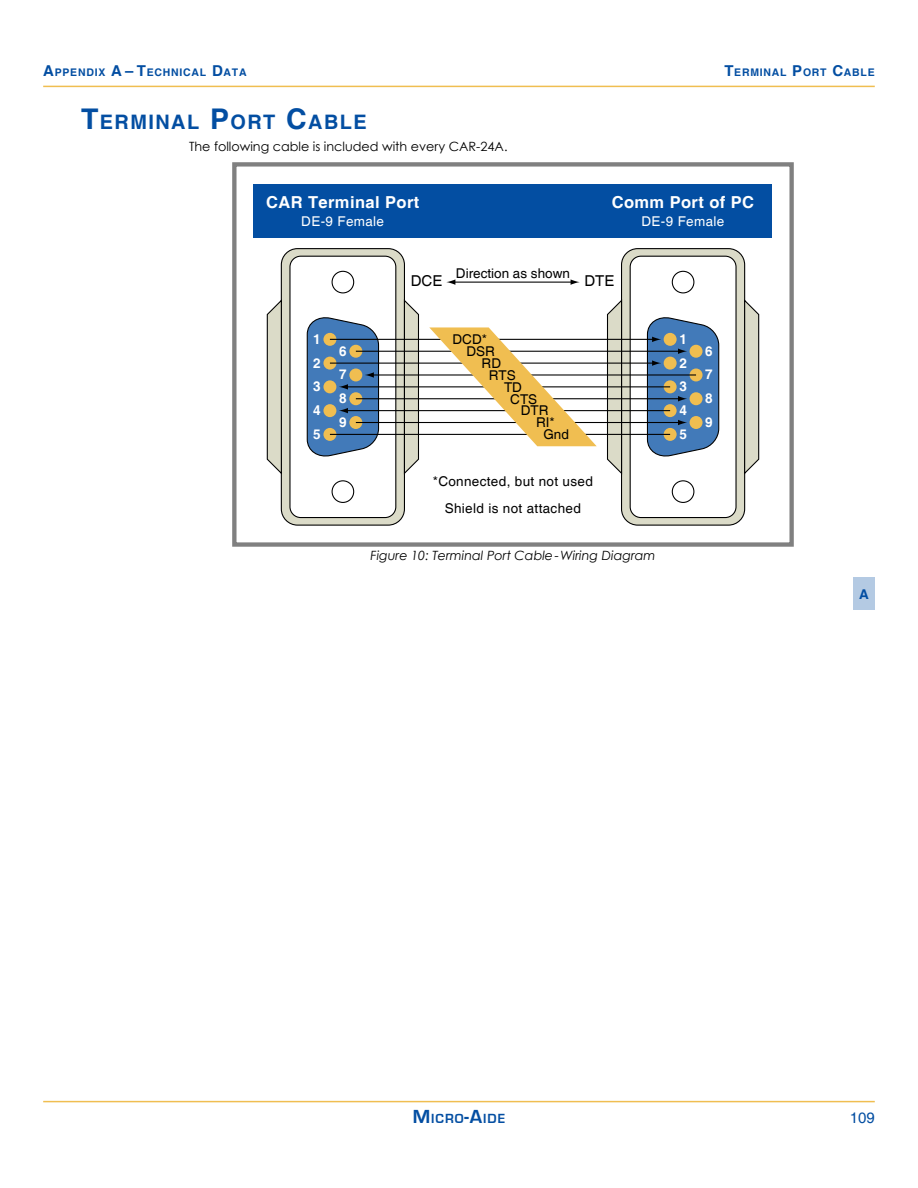
<style>
.page{position:relative;width:918px;height:1188px;background:#fff}
.page>*{position:absolute;margin:0;border:0;box-sizing:border-box;transform-origin:0 0}
.t1{font:700 19.95px "Helvetica";letter-spacing:.07em;color:#034ea2}
.t2{font:700 16.5px "Helvetica";letter-spacing:.025em;color:#fff}
.t3{font:15px "Helvetica";color:#000}
.t4{font:15px "Helvetica";color:#034ea2}
.t5{font:700 13.65px "Eurostile";letter-spacing:.07em;color:#034ea2}
.t6{font:13.5px "Helvetica";letter-spacing:.025em;color:#000}
.t7{font:13.5px "Helvetica";letter-spacing:.025em;color:#fff}
.t8{font:700 13.5px/23.7px "Helvetica";color:#fff;text-align:justify}
.t9{font:13.5px "Helvetica";color:#000}
.t10{font:700 13.5px "Helvetica";color:#034ea2}
.t11{font:12.75px "Century Gothic";color:#000}
.t12{font:italic 12.75px "Century Gothic";color:#000}
.t13{font:700 10.5px "Helvetica";letter-spacing:.07em;color:#034ea2}
.s1{font-size:15px}
.s2{font-size:28.5px}
.s3{font-size:19.5px}
</style>
<div class="page">
<hr style="left:43px;top:86px;width:832px;height:1px;background:#f0be51">
<hr style="left:43px;top:1101px;width:832px;height:1px;background:#f0be51">
<div style="left:853px;top:578px;width:22px;height:32px;background:#b4cae3"></div>
<div style="left:622px;top:249px;width:123px;height:276px;background:#dbdbc8;border-radius:16px"></div>
<div style="left:621px;top:248px;width:124px;height:278px;border:1px solid #000;border-radius:16px"></div>
<svg style="left:606px;top:299px;width:17px;height:177px"></svg>
<svg style="left:744px;top:298px;width:16px;height:178px"></svg>
<div style="left:630px;top:256px;width:106px;height:262px;background:#fff;border-radius:11px"></div>
<div style="left:630px;top:256px;width:107px;height:262px;border:1px solid #000;border-radius:11px"></div>
<div style="left:672px;top:271px;width:22px;height:22px;border:1px solid #000;border-radius:50%"></div>
<div style="left:672px;top:480px;width:22px;height:23px;border:1px solid #000;border-radius:50%"></div>
<div style="left:281px;top:249px;width:123px;height:276px;background:#dbdbc8;border-radius:16px"></div>
<div style="left:281px;top:248px;width:124px;height:278px;border:1px solid #000;border-radius:16px"></div>
<svg style="left:266px;top:299px;width:17px;height:177px"></svg>
<svg style="left:403px;top:298px;width:17px;height:178px"></svg>
<div style="left:290px;top:256px;width:106px;height:262px;background:#fff;border-radius:11px"></div>
<div style="left:289px;top:256px;width:107px;height:262px;border:1px solid #000;border-radius:11px"></div>
<div style="left:332px;top:271px;width:22px;height:22px;border:1px solid #000;border-radius:50%"></div>
<div style="left:332px;top:480px;width:22px;height:23px;border:1px solid #000;border-radius:50%"></div>
<hr style="left:330px;top:339px;width:324px;height:1px;background:#000">
<hr style="left:346px;top:386px;width:324px;height:1px;background:#000">
<hr style="left:346px;top:410px;width:324px;height:1px;background:#000">
<hr style="left:372px;top:374px;width:324px;height:2px;background:#000">
<svg style="left:306px;top:317px;width:74px;height:140px"></svg>
<hr style="left:330px;top:363px;width:324px;height:1px;background:#000">
<hr style="left:356px;top:351px;width:324px;height:1px;background:#000">
<hr style="left:356px;top:398px;width:324px;height:1px;background:#000">
<hr style="left:356px;top:422px;width:324px;height:1px;background:#000">
<svg style="left:646px;top:317px;width:74px;height:140px"></svg>
<hr style="left:330px;top:434px;width:340px;height:1px;background:#000">
<svg style="left:429px;top:327px;width:168px;height:119px"></svg>
<hr style="left:454px;top:282px;width:118px;height:1px;background:#000">
<svg style="left:571px;top:279px;width:9px;height:6px"></svg>
<svg style="left:446px;top:279px;width:9px;height:6px"></svg>
<div style="left:254px;top:184px;width:518px;height:54px;background:#034ea2"></div>
<div style="left:232px;top:162px;width:562px;height:385px;border:4px solid #808080"></div>
<p class="t13" style="left:43px;top:66px;width:205px"><span class="s1">A</span>PPENDIX <span class="s1">A – T</span>ECHNICAL <span class="s1">D</span>ATA</p>
<p class="t13" style="left:724px;top:66px;width:152px"><span class="s1">T</span>ERMINAL <span class="s1">P</span>ORT <span class="s1">C</span>ABLE</p>
<h1 class="t1" style="left:81px;top:110px;width:287px"><span class="s2">T</span>ERMINAL <span class="s2">P</span>ORT <span class="s2">C</span>ABLE</h1>
<p class="t11" style="left:189px;top:138px;width:320px">The following cable is included with every CAR‑24A.</p>
<p class="t2" style="left:266px;top:193px;width:155px">CAR Terminal Port</p>
<p class="t2" style="left:612px;top:193px;width:144px">Comm Port of PC</p>
<p class="t7" style="left:301px;top:214px;width:84px">DE-9 Female</p>
<p class="t7" style="left:641px;top:214px;width:84px">DE-9 Female</p>
<p class="t8" style="left:313px;top:328px;width:9px">1<br>2<br>3<br>4<br>5</p>
<p class="t8" style="left:339px;top:340px;width:9px">6<br>7<br>8<br>9</p>
<p class="t3" style="left:411px;top:272px;width:33px">DCE</p>
<p class="t9" style="left:456px;top:265px;width:116px">Direction as shown</p>
<p class="t3" style="left:584px;top:272px;width:31px">DTE</p>
<p class="t6" style="left:453px;top:332px;width:36px">DCD*</p>
<p class="t6" style="left:466px;top:344px;width:30px">DSR</p>
<p class="t6" style="left:482px;top:355px;width:21px">RD</p>
<p class="t6" style="left:489px;top:367px;width:28px">RTS</p>
<p class="t6" style="left:504px;top:379px;width:19px">TD</p>
<p class="t6" style="left:510px;top:391px;width:28px">CTS</p>
<p class="t6" style="left:521px;top:403px;width:29px">DTR</p>
<p class="t6" style="left:536px;top:415px;width:20px">RI*</p>
<p class="t6" style="left:543px;top:427px;width:27px">Gnd</p>
<p class="t6" style="left:433px;top:473px;width:162px">*Connected, but not used</p>
<p class="t6" style="left:445px;top:500px;width:138px">Shield is not attached</p>
<p class="t12" style="left:370px;top:547px;width:287px">Figure 10: Terminal Port Cable‑Wiring Diagram</p>
<p class="t8" style="left:679px;top:328px;width:9px">1<br>2<br>3<br>4<br>5</p>
<p class="t8" style="left:705px;top:340px;width:9px">6<br>7<br>8<br>9</p>
<p class="t10" style="left:859px;top:586px;width:11px">A</p>
<p class="t5" style="left:413px;top:1111px;width:94px"><span class="s3">M</span>ICRO<span class="s3">‑A</span>IDE</p>
<p class="t4" style="left:850px;top:1109px;width:27px">109</p>
</div>
